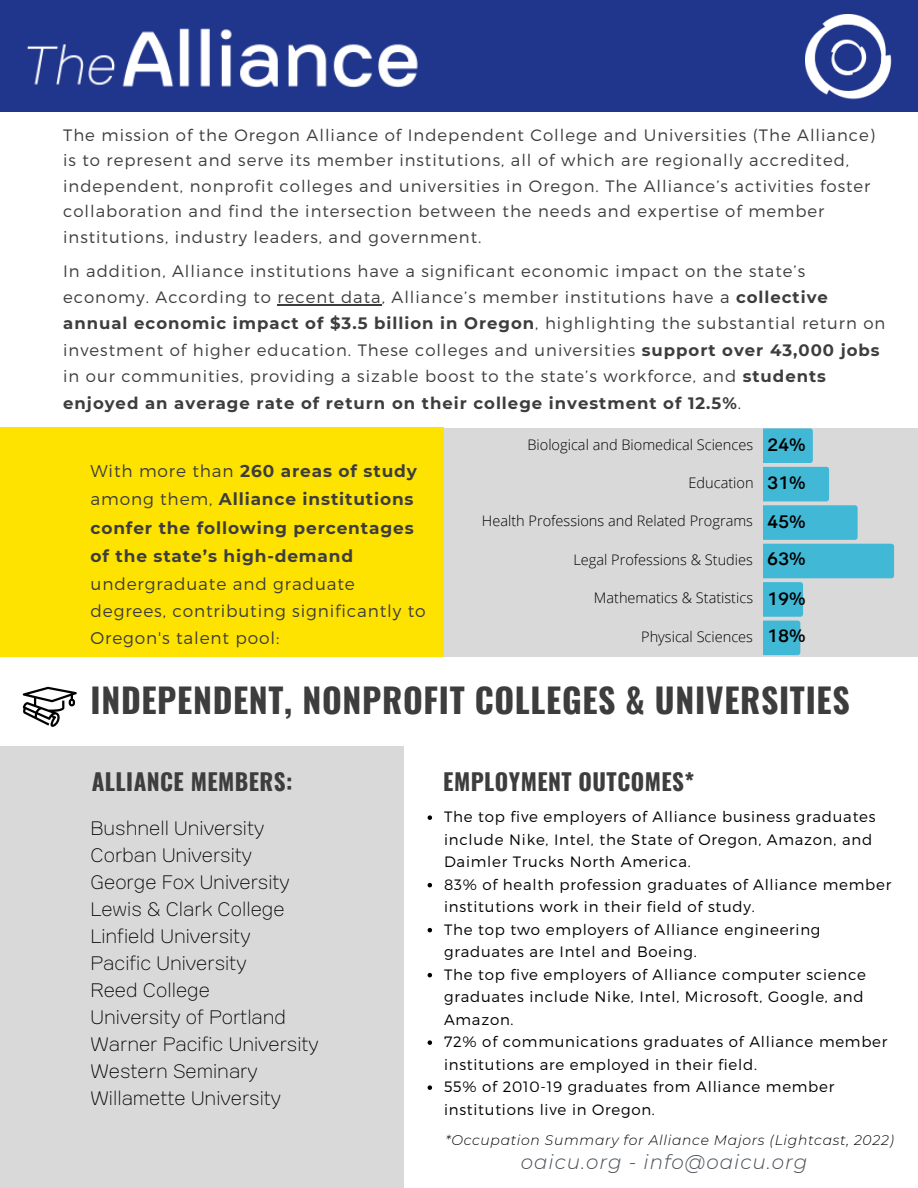
<style>
.page{position:relative;width:918px;height:1188px;background:#fff}
.page>*{position:absolute;margin:0;border:0;box-sizing:border-box;transform-origin:0 0}
.t1{font:700 33.75px "Oswald";letter-spacing:.02em;color:#3d3d3d}
.t2{font:700 23.1px "Oswald";letter-spacing:.02em;color:#3d3d3d}
.t3{font:italic 300 19.95px "Montserrat";letter-spacing:.05em;color:#494f56}
.t4{font:300 19.5px/27px "Kana Sans";color:#000}
.t5{font:500 18px "Kana Sans";color:#000}
.t6{font:300 16.95px/27.8px "Montserrat";letter-spacing:.05em;color:#3d3d3d}
.t7{font:300 16.5px/26.2px "Montserrat";letter-spacing:.06em;color:#3d3d3d}
.t8{font:300 15px/22.5px "Montserrat";letter-spacing:.05em;color:#000}
.t9{font:300 14.55px "Open Sans";color:#000}
.t10{font:italic 300 13.95px "Montserrat";letter-spacing:.05em;color:#000}
.s1{font-weight:700}
</style>
<div class="page">
<div style="left:0;top:0;width:918px;height:112px;background:#20358c"></div>
<img style="left:805px;top:14px;width:87px;height:86px">
<img style="left:27px;top:28px;width:391px;height:60px">
<div style="left:0;top:746px;width:404px;height:442px;background:#d9d9d9"></div>
<hr style="left:278px;top:304px;width:104px;height:1px;background:#3d3d3d">
<div style="left:670px;top:428px;width:248px;height:229px;background:#d9d9d9"></div>
<div style="left:396px;top:428px;width:431px;height:229px;background:#d9d9d9"></div>
<div style="left:0;top:428px;width:443px;height:228px;background:#ffe300"></div>
<svg style="left:764px;top:428px;width:130px;height:227px"></svg>
<svg style="left:23px;top:687px;width:54px;height:40px"></svg>
<svg style="left:428px;top:815px;width:4px;height:5px"></svg>
<svg style="left:428px;top:883px;width:4px;height:4px"></svg>
<svg style="left:428px;top:928px;width:4px;height:4px"></svg>
<svg style="left:428px;top:973px;width:4px;height:4px"></svg>
<svg style="left:428px;top:1040px;width:4px;height:5px"></svg>
<svg style="left:428px;top:1085px;width:4px;height:5px"></svg>
<p class="t7" style="left:63px;top:121px;width:813px;line-height:25.5px">The mission of the Oregon Alliance of Independent College and Universities (The Alliance) is to represent and serve its member institutions, all of which are regionally accredited, independent, nonprofit colleges and universities in Oregon. The Alliance’s activities foster collaboration and find the intersection between the needs and expertise of member institutions, industry leaders, and government.</p>
<p class="t7" style="left:63px;top:258px;width:824px">In addition, Alliance institutions have a significant economic impact on the state’s economy. According to recent data, Alliance’s member institutions have a <span class="s1">collective annual economic impact of $3.5 billion in Oregon</span>, highlighting the substantial return on investment of higher education. These colleges and universities <span class="s1">support over 43,000 jobs </span>in our communities, providing a sizable boost to the state’s workforce, and <span class="s1">students enjoyed an average rate of return on their college investment of 12.5%</span>.</p>
<p class="t9" style="left:527px;top:434px;width:227px">Biological and Biomedical Sciences</p>
<p class="t9" style="left:689px;top:472px;width:67px">Education</p>
<p class="t9" style="left:482px;top:511px;width:273px">Health Professions and Related Programs</p>
<p class="t9" style="left:573px;top:549px;width:181px">Legal Professions &amp; Studies</p>
<p class="t9" style="left:594px;top:588px;width:161px">Mathematics &amp; Statistics</p>
<p class="t9" style="left:641px;top:626px;width:113px">Physical Sciences</p>
<h3 class="t5" style="left:767px;top:437px;width:40px">24%</h3>
<h3 class="t5" style="left:767px;top:474px;width:40px">31%</h3>
<h1 class="t5" style="left:767px;top:514px;width:40px">45%</h1>
<p class="t5" style="left:767px;top:551px;width:40px">63%</p>
<p class="t5" style="left:767px;top:591px;width:40px">19%</p>
<h2 class="t5" style="left:767px;top:628px;width:40px">18%</h2>
<h3 class="t6" style="left:91px;top:457px;width:337px">With more than <span class="s1">260 areas of study </span>among them, <span class="s1">Alliance institutions confer the following percentages of the state’s high-demand </span>undergraduate and graduate degrees, contributing significantly to<br>Oregon's talent pool:</h3>
<p class="t1" style="left:91px;top:673px;width:761px">INDEPENDENT, NONPROFIT COLLEGES &amp; UNIVERSITIES</p>
<p class="t2" style="left:92px;top:763px;width:202px">ALLIANCE MEMBERS:</p>
<h3 class="t4" style="left:91px;top:816px;width:201px">Bushnell University<br>Corban University<br>George Fox University<br>Lewis &amp; Clark College<br>Linfield University<br>Pacific University<br>Reed College<br>University of Portland</h3>
<h3 class="t4" style="left:91px;top:1032px;width:230px">Warner Pacific University<br>Western Seminary</h3>
<h3 class="t4" style="left:91px;top:1086px;width:192px">Willamette University</h3>
<p class="t2" style="left:443px;top:763px;width:252px">EMPLOYMENT OUTCOMES*</p>
<h5 class="t8" style="left:444px;top:805px;width:433px">The top five employers of Alliance business graduates include Nike, Intel, the State of Oregon, Amazon, and<br>Daimler Trucks North America.</h5>
<h5 class="t8" style="left:444px;top:872px;width:449px">83% of health profession graduates of Alliance member institutions work in their field of study.</h5>
<p class="t8" style="left:444px;top:917px;width:378px">The top two employers of Alliance engineering graduates are Intel and Boeing.</p>
<h5 class="t8" style="left:444px;top:962px;width:423px">The top five employers of Alliance computer science graduates include Nike, Intel, Microsoft, Google, and<br>Amazon.</h5>
<p class="t8" style="left:444px;top:1030px;width:445px">72% of communications graduates of Alliance member institutions are employed in their field.</p>
<p class="t8" style="left:444px;top:1075px;width:392px">55% of 2010-19 graduates from Alliance member institutions live in Oregon.</p>
<h4 class="t10" style="left:446px;top:1132px;width:450px">*Occupation Summary for Alliance Majors (Lightcast, 2022)</h4>
<p class="t3" style="left:521px;top:1150px;width:288px">oaicu.org - info@oaicu.org</p>
</div>
